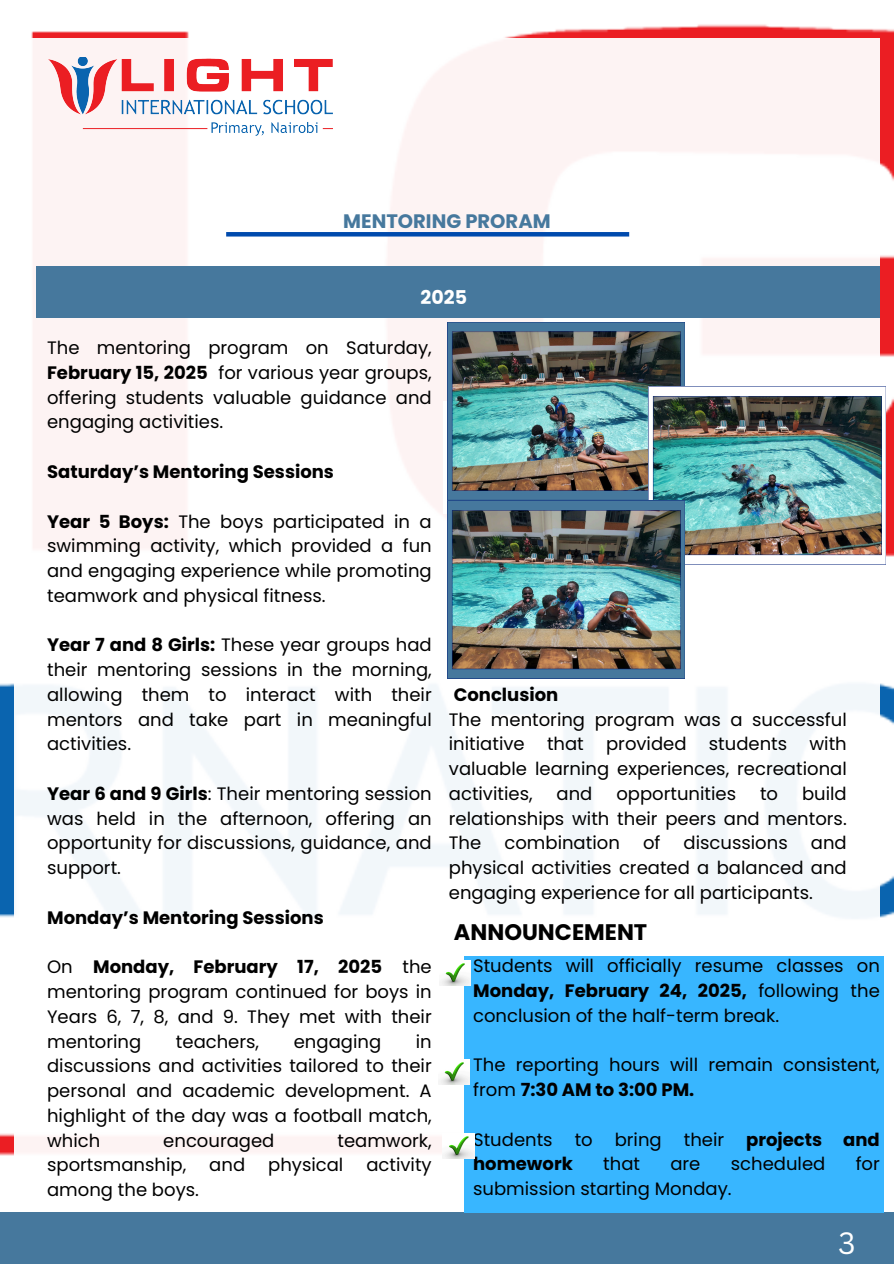
<style>
.page{position:relative;width:894px;height:1264px;background:#fff}
.page>*{position:absolute;margin:0;border:0;box-sizing:border-box;transform-origin:0 0}
.t1{font:30px "Canva Sans";color:#fff}
.t2{font:700 22.5px "Poppins";color:#000}
.t3{font:700 19.5px "Poppins";color:#46789d}
.t4{font:700 19.05px "Poppins";color:#fff}
.t5{font:18px/24.8px "Poppins";color:#000;text-align:justify}
.t6{font:700 18px "Poppins";color:#000}
.s1{font-weight:700}
</style>
<div class="page">
<img style="left:0;top:24px;width:893px;height:1188px">
<div style="left:15px;top:38px;width:864px;height:1164px;background:#fff"></div>
<hr style="left:226px;top:232px;width:403px;height:4px;background:#004aad">
<div style="left:36px;top:266px;width:843px;height:52px;background:#46789d"></div>
<img style="left:48px;top:58px;width:284px;height:79px">
<div style="left:0;top:1212px;width:893px;height:51px;background:#46789d"></div>
<img style="left:447px;top:322px;width:438px;height:357px">
<div style="left:464px;top:956px;width:419px;height:256px;background:#38b6ff"></div>
<img style="left:440px;top:960px;width:31px;height:25px">
<img style="left:439px;top:1059px;width:31px;height:25px">
<img style="left:443px;top:1133px;width:31px;height:25px">
<p class="t3" style="left:343px;top:208px;width:209px">MENTORING PRORAM</p>
<h4 class="t4" style="left:420px;top:283px;width:48px">2025</h4>
<h3 class="t5" style="left:47px;top:335px;width:386px">The mentoring program on Saturday, <span class="s1">February 15, 2025</span> for various year groups, offering students valuable guidance and engaging activities.</h3>
<p class="t6" style="left:47px;top:459px;width:288px">Saturday’s Mentoring Sessions</p>
<p class="t5" style="left:47px;top:509px;width:386px"><span class="s1">Year 5 Boys:</span> The boys participated in a swimming activity, which provided a fun and engaging experience while promoting teamwork and physical fitness.</p>
<p class="t5" style="left:47px;top:632px;width:386px"><span class="s1">Year 7 and 8 Girls:</span> These year groups had their mentoring sessions in the morning, allowing them to interact with their mentors and take part in meaningful activities.</p>
<p class="t5" style="left:47px;top:781px;width:386px"><span class="s1">Year 6 and 9 Girls</span>: Their mentoring session was held in the afternoon, offering an opportunity for discussions, guidance, and support.</p>
<h2 class="t6" style="left:47px;top:904px;width:278px">Monday’s Mentoring Sessions</h2>
<p class="t5" style="left:47px;top:954px;width:386px">On <span class="s1">Monday, February 17, 2025</span> the mentoring program continued for boys in Years 6, 7, 8, and 9. They met with their mentoring</p>
<p class="t5" style="left:47px;top:1028px;width:386px;text-indent:368px">in discussions and activities tailored to their personal and academic development. A highlight of the day was a football match, which</p>
<p class="t5" style="left:176px;top:1028px;width:85px">teachers,</p>
<p class="t5" style="left:294px;top:1028px;width:89px">engaging</p>
<p class="t5" style="left:163px;top:1127px;width:113px">encouraged</p>
<p class="t5" style="left:337px;top:1127px;width:96px">teamwork,</p>
<p class="t5" style="left:47px;top:1152px;width:141px">sportsmanship,</p>
<p class="t5" style="left:209px;top:1152px;width:37px">and</p>
<p class="t5" style="left:268px;top:1152px;width:77px">physical</p>
<p class="t5" style="left:366px;top:1152px;width:67px">activity</p>
<p class="t5" style="left:47px;top:1177px;width:153px">among the boys.</p>
<p class="t6" style="left:453px;top:682px;width:106px">Conclusion</p>
<p class="t5" style="left:449px;top:707px;width:399px">The mentoring program was a successful initiative that provided students with valuable learning experiences, recreational activities,</p>
<p class="t5" style="left:449px;top:781px;width:399px;text-indent:353px">build relationships with their peers and mentors.<br>The</p>
<p class="t5" style="left:556px;top:781px;width:37px">and</p>
<p class="t5" style="left:616px;top:781px;width:121px">opportunities</p>
<p class="t5" style="left:759px;top:781px;width:20px">to</p>
<p class="t5" style="left:504px;top:830px;width:117px">combination</p>
<p class="t5" style="left:642px;top:830px;width:19px">of</p>
<p class="t5" style="left:683px;top:830px;width:106px">discussions</p>
<p class="t5" style="left:449px;top:830px;width:399px;text-indent:362px">and physical activities created a balanced and engaging experience for all participants.</p>
<p class="t2" style="left:454px;top:916px;width:195px">ANNOUNCEMENT</p>
<p class="t5" style="left:473px;top:953px;width:408px">Students will officially resume classes on <span class="s1">Monday, February 24, 2025,</span> following the conclusion of the half-term break.</p>
<p class="t5" style="left:473px;top:1052px;width:408px">The reporting hours will remain consistent, from <span class="s1">7:30 AM to 3:00 PM.</span></p>
<h4 class="t5" style="left:473px;top:1126px;width:408px">Students to bring their <span class="s1">projects and homework</span></h4>
<h4 class="t5" style="left:603px;top:1151px;width:38px">that</h4>
<h4 class="t5" style="left:670px;top:1151px;width:32px">are</h4>
<h4 class="t5" style="left:730px;top:1151px;width:96px">scheduled</h4>
<h4 class="t5" style="left:855px;top:1151px;width:26px">for</h4>
<h4 class="t5" style="left:473px;top:1176px;width:260px">submission starting Monday.</h4>
<h1 class="t1" style="left:837px;top:1221px;width:19px">3</h1>
</div>
